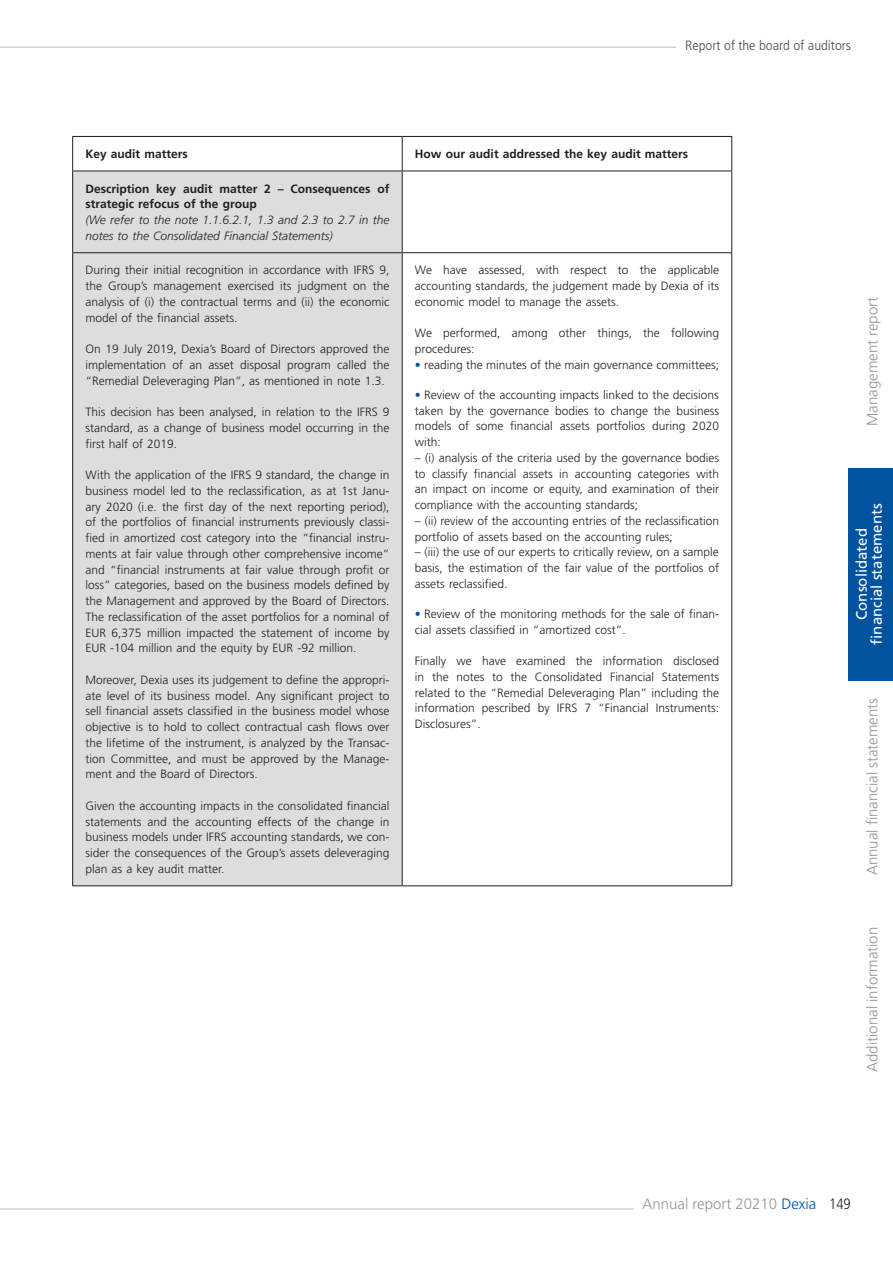
<style>
.page{position:relative;width:893px;height:1263px;background:#fff}
.page>*{position:absolute;margin:0;border:0;box-sizing:border-box;transform-origin:0 0}
.t1{font:300 15px "Frutiger LT Std";color:#939598}
.t2{font:15px/15px "Frutiger LT Std";color:#fff;text-align:center}
.t3{font:300 condensed 13.5px "Frutiger LT Std";color:#4b4c4d;scale:1.09 1}
.t4{font:300 12px/15.8px "Frutiger LT Std";color:#231f20;text-align:justify}
.t5{font:700 12px/15.8px "Frutiger LT Std";color:#231f20}
.t6{font:italic 300 12px/15.8px "Frutiger LT Std";color:#231f20}
.s1{color:#0153a0}
.s2{font-stretch:condensed;color:#231f20}
</style>
<div class="page">
<hr style="left:0;top:47px;width:850px;height:1px;background:#bcbdc0">
<div style="left:677px;top:40px;width:174px;height:31px;background:#fff"></div>
<hr style="left:0;top:1209px;width:634px;height:1px;background:#bcbdc0">
<div style="left:848px;top:468px;width:45px;height:212px;background:#0153a0"></div>
<div style="left:73px;top:171px;width:329px;height:82px;background:#dcdddf"></div>
<div style="left:73px;top:253px;width:329px;height:633px;background:#dcdddf"></div>
<hr style="left:72px;top:136px;width:330px;height:1px;background:#231f20">
<hr style="left:72px;top:137px;width:1px;height:34px;background:#231f20">
<hr style="left:402px;top:136px;width:330px;height:1px;background:#231f20">
<hr style="left:402px;top:137px;width:1px;height:34px;background:#231f20">
<hr style="left:731px;top:137px;width:1px;height:34px;background:#231f20">
<hr style="left:72px;top:171px;width:330px;height:1px;background:#231f20">
<hr style="left:72px;top:171px;width:1px;height:81px;background:#231f20">
<hr style="left:402px;top:171px;width:330px;height:1px;background:#231f20">
<hr style="left:402px;top:171px;width:1px;height:81px;background:#231f20">
<hr style="left:731px;top:171px;width:1px;height:81px;background:#231f20">
<hr style="left:72px;top:252px;width:330px;height:1px;background:#231f20">
<hr style="left:72px;top:253px;width:1px;height:632px;background:#231f20">
<hr style="left:402px;top:252px;width:330px;height:1px;background:#231f20">
<hr style="left:402px;top:253px;width:1px;height:632px;background:#231f20">
<hr style="left:731px;top:253px;width:1px;height:632px;background:#231f20">
<hr style="left:72px;top:885px;width:330px;height:1px;background:#231f20">
<hr style="left:402px;top:885px;width:330px;height:1px;background:#231f20">
<p class="t3" style="left:685px;top:38px;width:154px">Report of the board of auditors</p>
<p class="t5" style="left:85px;top:146px;width:104px">Key audit matters</p>
<p class="t5" style="left:415px;top:146px;width:275px">How our audit addressed the key audit matters</p>
<p class="t5" style="left:85px;top:181px;width:305px">Description key audit matter 2 – Consequences of strategic refocus of the group</p>
<p class="t6" style="left:85px;top:212px;width:306px">(We refer to the note 1.1.6.2.1, 1.3 and 2.3 to 2.7 in the notes to the Consolidated Financial Statements)</p>
<p class="t4" style="left:85px;top:263px;width:306px">During their initial recognition in accordance with IFRS 9, the Group’s management exercised its judgment on the analysis of (i) the contractual terms and (ii) the economic model of the financial assets.</p>
<p class="t4" style="left:85px;top:341px;width:305px">On 19 July 2019, Dexia’s Board of Directors approved the implementation of an asset disposal program called the “Remedial Deleveraging Plan”, as mentioned in note 1.3.</p>
<p class="t4" style="left:85px;top:404px;width:306px">This decision has been analysed, in relation to the IFRS 9 standard, as a change of business model occurring in the first half of 2019.</p>
<p class="t4" style="left:85px;top:467px;width:306px">With the application of the IFRS 9 standard, the change in business model led to the reclassification, as at 1st Janu&shy;ary 2020 (i.e. the first day of the next reporting period), of the portfolios of financial instruments previously classi&shy;fied in amortized cost category into the “financial instru&shy;ments at fair value through other comprehensive income” and “financial instruments at fair value through profit or loss” categories, based on the business models defined by the Management and approved by the Board of Directors.<br>The reclassification of the asset portfolios for a nominal of EUR 6,375 million impacted the statement of income by EUR -104 million and the equity by EUR -92 million.</p>
<p class="t4" style="left:85px;top:672px;width:306px">Moreover, Dexia uses its judgement to define the appropri&shy;ate level of its business model. Any significant project to sell financial assets classified in the business model whose objective is to hold to collect contractual cash flows over the lifetime of the instrument, is analyzed by the Transac&shy;tion Committee, and must be approved by the Manage&shy;ment and the Board of Directors.</p>
<p class="t4" style="left:85px;top:798px;width:306px">Given the accounting impacts in the consolidated financial statements and the accounting effects of the change in business models under IFRS accounting standards, we con&shy;sider the consequences of the Group’s assets deleveraging plan as a key audit matter.</p>
<p class="t4" style="left:415px;top:262px;width:306px">We have assessed, with respect to the applicable accounting standards, the judgement made by Dexia of its economic model to manage the assets.</p>
<p class="t4" style="left:415px;top:325px;width:306px">We performed, among other things, the following procedures:</p>
<p class="t4" style="left:415px;top:357px;width:306px"><span class="s1">•</span> reading the minutes of the main governance committees;</p>
<p class="t4" style="left:415px;top:387px;width:306px"><span class="s1">•</span> Review of the accounting impacts linked to the decisions taken by the governance bodies to change the business models of some financial assets portfolios during 2020 with:</p>
<p class="t4" style="left:415px;top:450px;width:306px">– (i) analysis of the criteria used by the governance bodies to classify financial assets in accounting categories with an impact on income or equity, and examination of their compliance with the accounting standards;</p>
<p class="t4" style="left:415px;top:513px;width:306px">– (ii) review of the accounting entries of the reclassification portfolio of assets based on the accounting rules;</p>
<p class="t4" style="left:415px;top:544px;width:306px">– (iii) the use of our experts to critically review, on a sample basis, the estimation of the fair value of the portfolios of assets reclassified.</p>
<p class="t4" style="left:415px;top:606px;width:306px"><span class="s1">•</span> Review of the monitoring methods for the sale of finan&shy;cial assets classified in “amortized cost”.</p>
<p class="t4" style="left:415px;top:653px;width:306px">Finally we have examined the information disclosed in the notes to the Consolidated Financial Statements related to the “Remedial Deleveraging Plan” including the information pescribed by IFRS 7 “Financial Instruments:<br>Disclosures”.</p>
<p class="t1" style="left:864px;top:426px;width:130px;rotate:-90deg">Management report</p>
<p class="t2" style="left:854px;top:644px;width:142px;rotate:-90deg">Consolidated financial statements</p>
<p class="t1" style="left:864px;top:875px;width:179px;rotate:-90deg">Annual financial statements</p>
<p class="t1" style="left:864px;top:1072px;width:147px;rotate:-90deg">Additional information</p>
<p class="t1" style="left:642px;top:1196px;width:210px">Annual report 20210 <span class="s1">Dexia</span> <span class="s2">149</span></p>
</div>
